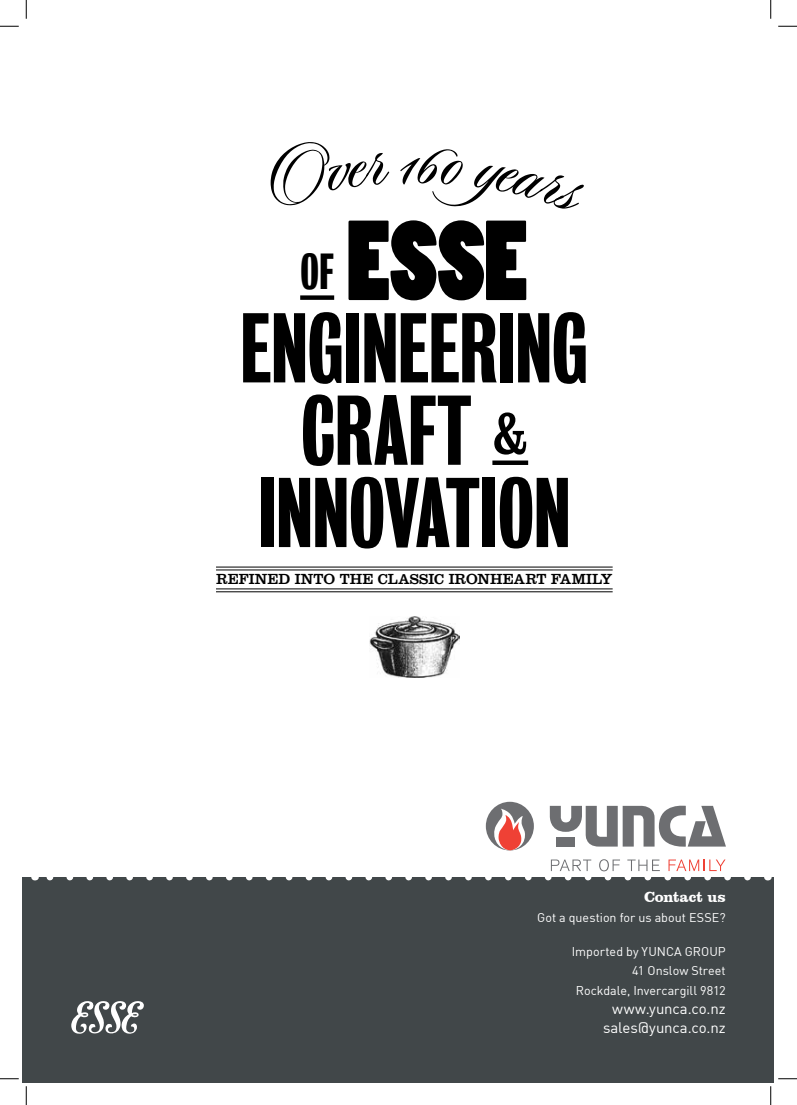
<style>
.page{position:relative;width:797px;height:1105px;background:#fff}
.page>*{position:absolute;margin:0;border:0;box-sizing:border-box;transform-origin:0 0}
.t1{font:106px "Poplar Std";color:#000}
.t2{font:90.12px/82.4px "Bureau Grotesque One Five";letter-spacing:-.015em;color:#000;text-align:center}
.t3{font:italic 81px "Sloop Script One";color:#000}
.t4{font:46.12px "Bureau Grotesque One Five";color:#000}
.t5{font:15px "Clarendon";letter-spacing:.005em;color:#000}
.t6{font:15px/19.1px "DIN";letter-spacing:-.01em;color:#fff;text-align:right}
.t7{font:700 15px "Clarendon BT";letter-spacing:-.02em;color:#fff}
.t8{font:12.5px/19.1px "DIN";color:#fff;text-align:right}
.s1{font-family:"Clarendon Bold Condensed 2";font-size:56.75px}
</style>
<div class="page">
<div style="left:300px;top:295px;width:34px;height:5px;background:#000"></div>
<div style="left:492px;top:460px;width:36px;height:5px;background:#000"></div>
<hr style="left:216px;top:567px;width:396px;height:1px;background:#000">
<hr style="left:216px;top:570px;width:396px;height:1px;background:#000">
<hr style="left:216px;top:589px;width:396px;height:1px;background:#000">
<hr style="left:216px;top:591px;width:396px;height:1px;background:#000">
<img style="left:369px;top:616px;width:90px;height:61px">
<div style="left:22px;top:877px;width:752px;height:205px;background:#414749"></div>
<svg style="left:71px;top:1001px;width:73px;height:33px"></svg>
<svg style="left:549px;top:805px;width:177px;height:42px"></svg>
<div style="left:486px;top:802px;width:48px;height:48px;background:#6d6e71;border-radius:50%"></div>
<svg style="left:493px;top:809px;width:32px;height:41px"></svg>
<svg style="left:46px;top:859px;width:701px;height:21px"></svg>
<svg style="left:0;top:25px;width:19px;height:2px"></svg>
<svg style="left:778px;top:25px;width:19px;height:2px"></svg>
<svg style="left:0;top:1078px;width:19px;height:1px"></svg>
<svg style="left:778px;top:1078px;width:19px;height:1px"></svg>
<svg style="left:25px;top:0;width:2px;height:19px"></svg>
<svg style="left:25px;top:1086px;width:2px;height:19px"></svg>
<svg style="left:770px;top:0;width:1px;height:19px"></svg>
<svg style="left:770px;top:1086px;width:1px;height:19px"></svg>
<h3 class="t3" style="left:404px;top:121px;width:51px">1</h3>
<h1 class="t1" style="left:346px;top:203px;width:183px">ESSE</h1>
<h2 class="t2" style="left:240px;top:308px;width:350px">ENGINEERING<br>CRAFT <span class="s1">&amp;<br></span>INNOVATION</h2>
<p class="t5" style="left:216px;top:573px;width:275px">REFINED INTO THE CLASSIC IRONHE</p>
<p class="t5" style="left:513px;top:573px;width:100px">ART FAMILY</p>
<h3 class="t4" style="left:300px;top:245px;width:35px">OF</h3>
<p class="t7" style="left:644px;top:887px;width:83px">Contact us</p>
<p class="t8" style="left:537px;top:908px;width:190px">Got a question for us about ESSE?</p>
<p class="t8" style="left:572px;top:942px;width:155px">Imported by YUNCA GROUP<br>41 Onslow Street<br>Rockdale, Invercargill 9812</p>
<p class="t6" style="left:603px;top:998px;width:124px">www.yunca.co.nz sales@yunca.co.nz</p>
</div>
